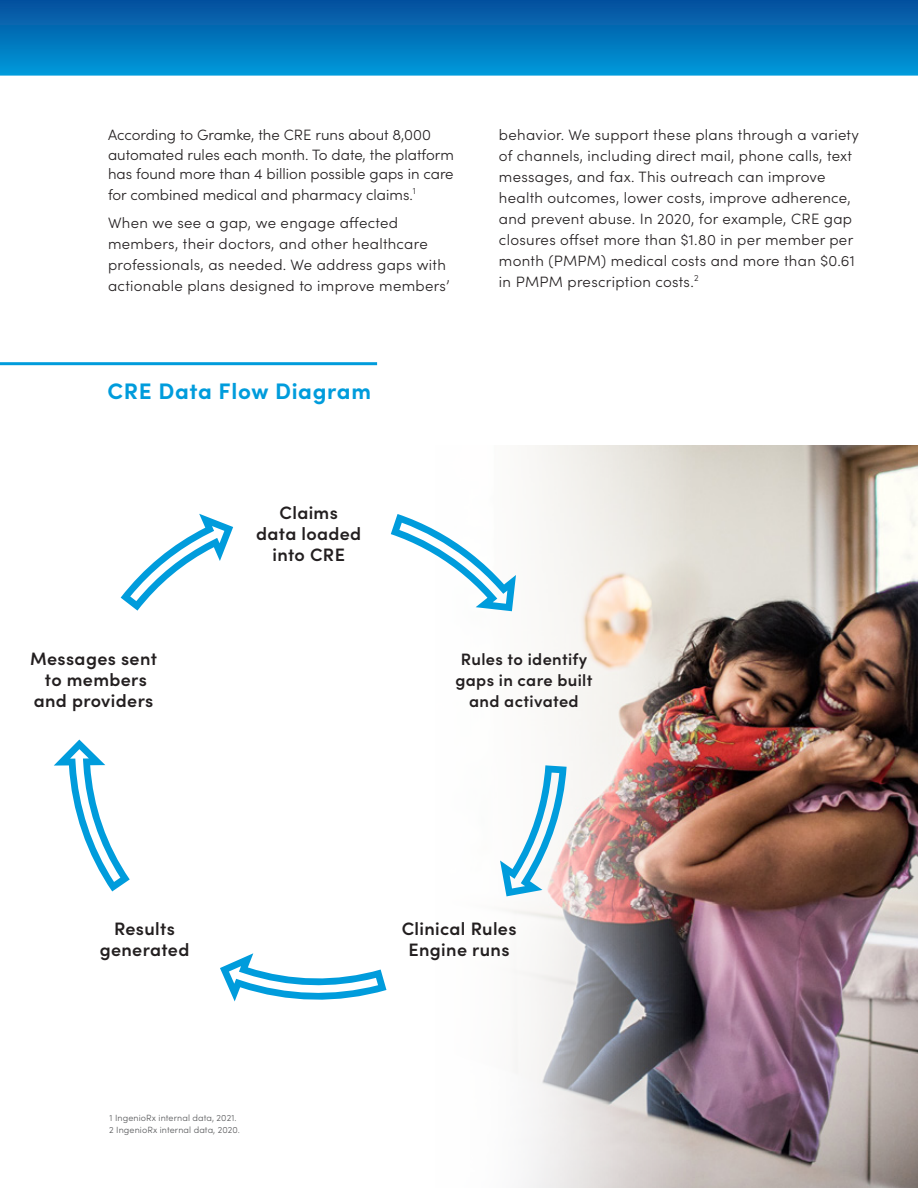
<style>
.page{position:relative;width:918px;height:1188px;background:#fff}
.page>*{position:absolute;margin:0;border:0;box-sizing:border-box;transform-origin:0 0}
.Subhead{font:700 22.5px "Sofia Pro";letter-spacing:.03em;color:#009cdc}
.Bulllets{font:600 18px/21px "Sofia Pro";letter-spacing:.02em;color:#231f20;text-align:center}
.Bulllets-2{font:600 16.5px/21px "Sofia Pro";letter-spacing:.02em;color:#231f20;text-align:center}
.Body_copy{font:300 15px/21px "Sofia Pro";letter-spacing:.02em;color:#231f20}
.Body_copy-2{font:300 15px/19.5px "Sofia Pro";color:#231f20}
.Source{font:300 9px "Sofia Pro";letter-spacing:.01em;color:#57585a}
</style>
<div class="page">
<img style="left:506px;top:446px;width:412px;height:742px">
<hr style="left:0;top:362px;width:377px;height:3px;background:#009cdc">
<svg style="left:0;top:0;width:918px;height:76px;background:#0374bb"></svg>
<svg style="left:391px;top:514px;width:125px;height:97px"></svg>
<svg style="left:121px;top:514px;width:112px;height:97px"></svg>
<svg style="left:54px;top:740px;width:76px;height:151px"></svg>
<svg style="left:220px;top:953px;width:166px;height:49px"></svg>
<svg style="left:500px;top:765px;width:67px;height:131px"></svg>
<p class="Body_copy-2" style="left:108px;top:125px;width:347px">According to Gramke, the CRE runs about 8,000 automated rules each month. To date, the platform has found more than 4 billion possible gaps in care</p>
<p class="Body_copy-2" style="left:108px;top:185px;width:309px">for combined medical and pharmacy claims.<sup>1</sup></p>
<p class="Body_copy" style="left:108px;top:212px;width:343px">When we see a gap, we engage affected members, their doctors, and other healthcare professionals, as needed. We address gaps with actionable plans designed to improve members’</p>
<p class="Subhead" style="left:107px;top:374px;width:265px">CRE Data Flow Diagram</p>
<p class="Bulllets" style="left:256px;top:501px;width:107px">Claims<br>data loaded into CRE</p>
<p class="Body_copy" style="left:499px;top:124px;width:361px">behavior. We support these plans through a variety of channels, including direct mail, phone calls, text messages, and fax. This outreach can improve health outcomes, lower costs, improve adherence, and prevent abuse. In 2020, for example, CRE gap closures offset more than $1.80 in per member per month (PMPM) medical costs and more than $0.61 in PMPM prescription costs.<sup>2</sup></p>
<p class="Bulllets" style="left:30px;top:647px;width:128px">Messages sent to members and providers</p>
<p class="Bulllets" style="left:100px;top:916px;width:91px">Results generated</p>
<p class="Source" style="left:110px;top:1111px;width:129px">1 IngenioRx internal data, 2021.</p>
<p class="Source" style="left:109px;top:1123px;width:132px">2 IngenioRx internal data, 2020.</p>
<p class="Bulllets-2" style="left:455px;top:648px;width:139px">Rules to identify gaps in care built and activated</p>
<p class="Bulllets" style="left:402px;top:916px;width:116px">Clinical Rules</p>
<p class="Bulllets" style="left:409px;top:937px;width:103px">Engine runs</p>
</div>
